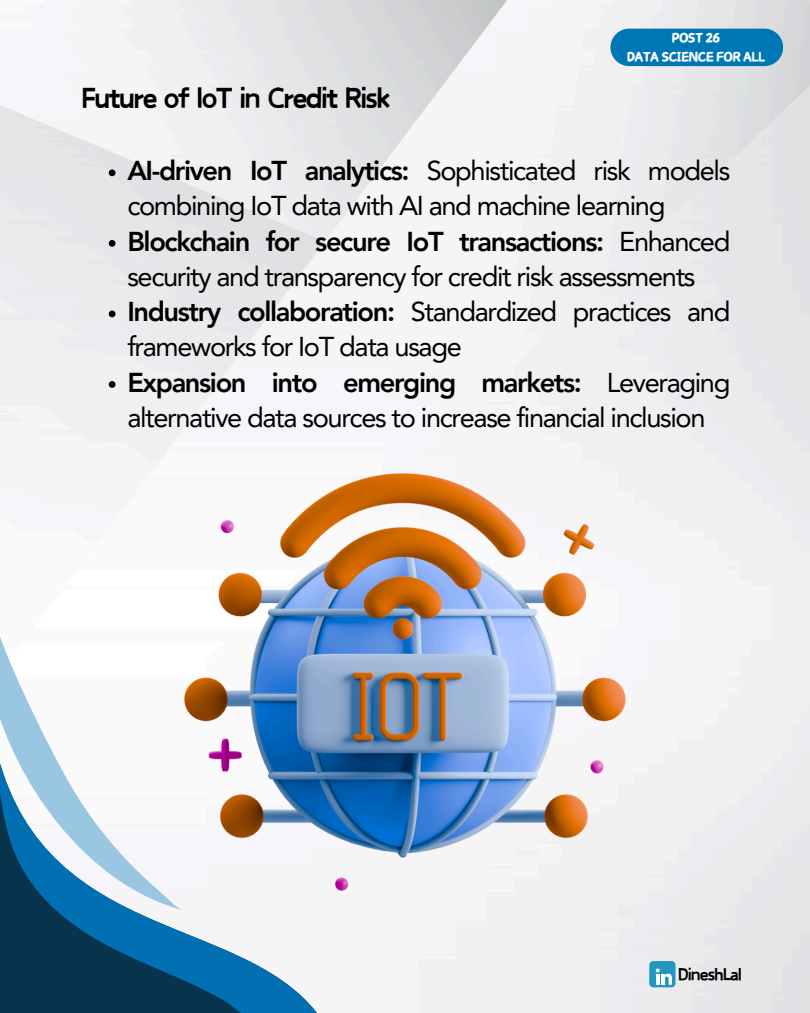
<style>
.page{position:relative;width:810px;height:1013px;background:#fff}
.page>*{position:absolute;margin:0;border:0;box-sizing:border-box;transform-origin:0 0}
.t1{font:900 32.3px "Canva Funny";letter-spacing:-.05em;color:#000}
.t2{font:27.3px/35.2px "Avenir LT Pro";letter-spacing:-.05em;color:#000}
.t3{font:900 19.3px "Canva Funny";letter-spacing:-.05em;color:#000}
.t4{font:14.8px "Canva Champion";letter-spacing:-.05em;color:#fff}
.s1{font-weight:800}
</style>
<div class="page">
<img style="left:0;top:0;width:810px;height:1012px">
<div style="left:649px;top:961px;width:27px;height:26px;background:#2197bd;border-radius:4px"></div>
<svg style="left:656px;top:968px;width:16px;height:16px"></svg>
<div style="left:610px;top:29px;width:173px;height:37px;background:#0077b5"></div>
<svg style="left:0;top:890px;width:317px;height:122px"></svg>
<svg style="left:0;top:617px;width:184px;height:293px"></svg>
<svg style="left:109px;top:169px;width:7px;height:7px"></svg>
<svg style="left:109px;top:240px;width:7px;height:7px"></svg>
<svg style="left:109px;top:310px;width:7px;height:7px"></svg>
<svg style="left:109px;top:381px;width:7px;height:7px"></svg>
<img style="left:184px;top:473px;width:441px;height:417px">
<p class="t1" style="left:81px;top:84px;width:311px">Future of IoT in Credit Risk</p>
<p class="t4" style="left:672px;top:30px;width:50px">POST 26</p>
<p class="t4" style="left:627px;top:48px;width:140px">DATA SCIENCE FOR ALL</p>
<p class="t2" style="left:127px;top:155px;width:605px"><span class="s1">AI-driven IoT analytics:</span> Sophisticated risk models combining IoT data with AI and machine learning</p>
<p class="t2" style="left:127px;top:226px;width:605px"><span class="s1">Blockchain for secure IoT transactions:</span> Enhanced security and transparency for credit risk assessments</p>
<p class="t2" style="left:127px;top:296px;width:605px"><span class="s1">Industry collaboration:</span> Standardized practices and frameworks for IoT data usage</p>
<h1 class="t2" style="left:127px;top:367px;width:605px"><span class="s1">Expansion into emerging markets:</span> Leveraging alternative data sources to increase financial inclusion</h1>
<p class="t3" style="left:678px;top:965px;width:66px">DineshLal</p>
</div>
